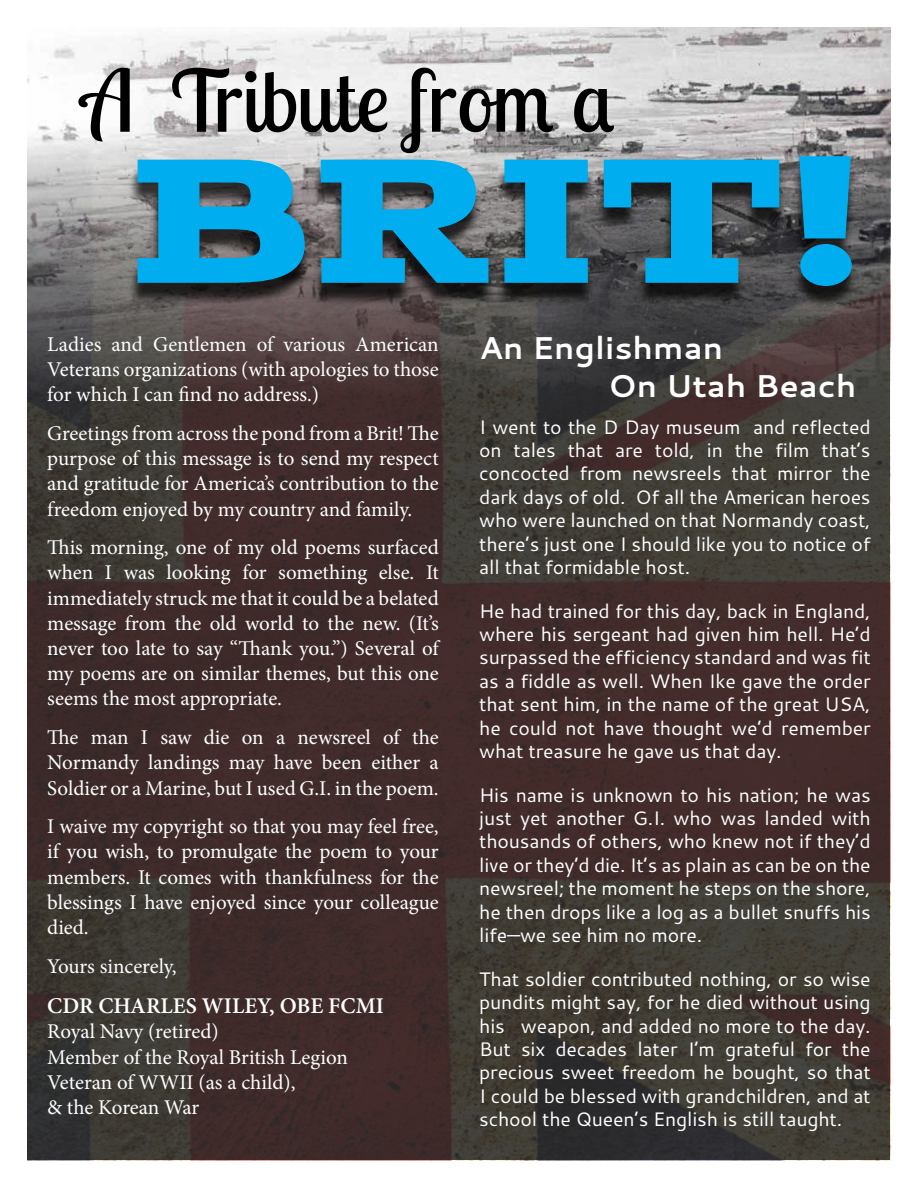
<style>
.page{position:relative;width:918px;height:1188px;background:#fff}
.page>*{position:absolute;margin:0;border:0;box-sizing:border-box;transform-origin:0 0}
.t1{font:199.05px "Acknowledgement";color:#00aeef}
.t2{font:85.5px "Lobster Two";color:#000}
.t3{font:700 31.5px/37.8px "Cantarell";color:#fff}
.t4{font:600 22.5px "Minion Pro";color:#fff}
.t5{font:21px/25.2px "Minion Pro";color:#fff;text-align:justify}
.t6{font:19.5px/23.4px "Cantarell";letter-spacing:-.01em;color:#fff;text-align:justify}
</style>
<div class="page">
<img style="left:27px;top:508px;width:864px;height:653px">
<img style="left:27px;top:27px;width:864px;height:481px">
<div style="left:128px;top:163px;width:731px;height:146px;background:#000;opacity:.75"></div>
<h2 class="t2" style="left:82px;top:46px;width:533px">A Tribute from a</h2>
<h1 class="t1" style="left:130px;top:120px;width:732px">BRIT!</h1>
<p class="t5" style="left:47px;top:332px;width:393px">Ladies and Gentlemen of various American Veterans organizations (with apologies to those for which I can find no address.)</p>
<p class="t5" style="left:47px;top:421px;width:393px">Greetings from across the pond from a Brit! The purpose of this message is to send my respect and gratitude for America’s contribution to the freedom enjoyed by my country and family.</p>
<p class="t5" style="left:47px;top:535px;width:393px">This morning, one of my old poems surfaced when I was looking for something else. It immediately struck me that it could be a belated message from the old world to the new. (It’s never too late to say “Thank you.”) Several of my poems are on similar themes, but this one seems the most appropriate.</p>
<p class="t5" style="left:47px;top:725px;width:393px">The man I saw die on a newsreel of the Normandy landings may have been either a Soldier or a Marine, but I used G.I. in the poem.</p>
<p class="t5" style="left:47px;top:814px;width:393px">I waive my copyright so that you may feel free, if you wish, to promulgate the poem to your members. It comes with thankfulness for the blessings I have enjoyed since your colleague died.</p>
<p class="t5" style="left:47px;top:954px;width:131px">Yours sincerely,</p>
<p class="t4" style="left:47px;top:991px;width:338px">CDR CHARLES WILEY, OBE FCMI</p>
<p class="t5" style="left:47px;top:1019px;width:302px;text-align:left">Royal Navy (retired)<br>Member of the Royal British Legion<br>Veteran of WWII (as a child),<br>&amp; the Korean War</p>
<h3 class="t3" style="left:608px;top:328px;width:250px;text-indent:-129px">An Englishman<br>On Utah Beach</h3>
<p class="t6" style="left:479px;top:414px;width:393px">I went to the D Day museum and reflected on tales that are told, in the film that’s concocted from newsreels that mirror the dark days of old. Of all the American heroes who were launched on that Normandy coast, there’s just one I should like you to notice of all that formidable host.</p>
<p class="t6" style="left:479px;top:598px;width:393px">He had trained for this day, back in England, where his sergeant had given him hell. He’d surpassed the efficiency standard and was fit as a fiddle as well. When Ike gave the order that sent him, in the name of the great USA, he could not have thought we’d remember what treasure he gave us that day.</p>
<p class="t6" style="left:479px;top:782px;width:393px">His name is unknown to his nation; he was just yet another G.I. who was landed with thousands of others, who knew not if they’d live or they’d die. It’s as plain as can be on the newsreel; the moment he steps on the shore, he then drops like a log as a bullet snuffs his life—we see him no more.</p>
<p class="t6" style="left:479px;top:966px;width:393px">That soldier contributed nothing, or so wise pundits might say, for he died without using his weapon, and added no more to the day.<br>But six decades later I’m grateful for the precious sweet freedom he bought, so that I could be blessed with grandchildren, and at school the Queen’s English is still taught.</p>
</div>
